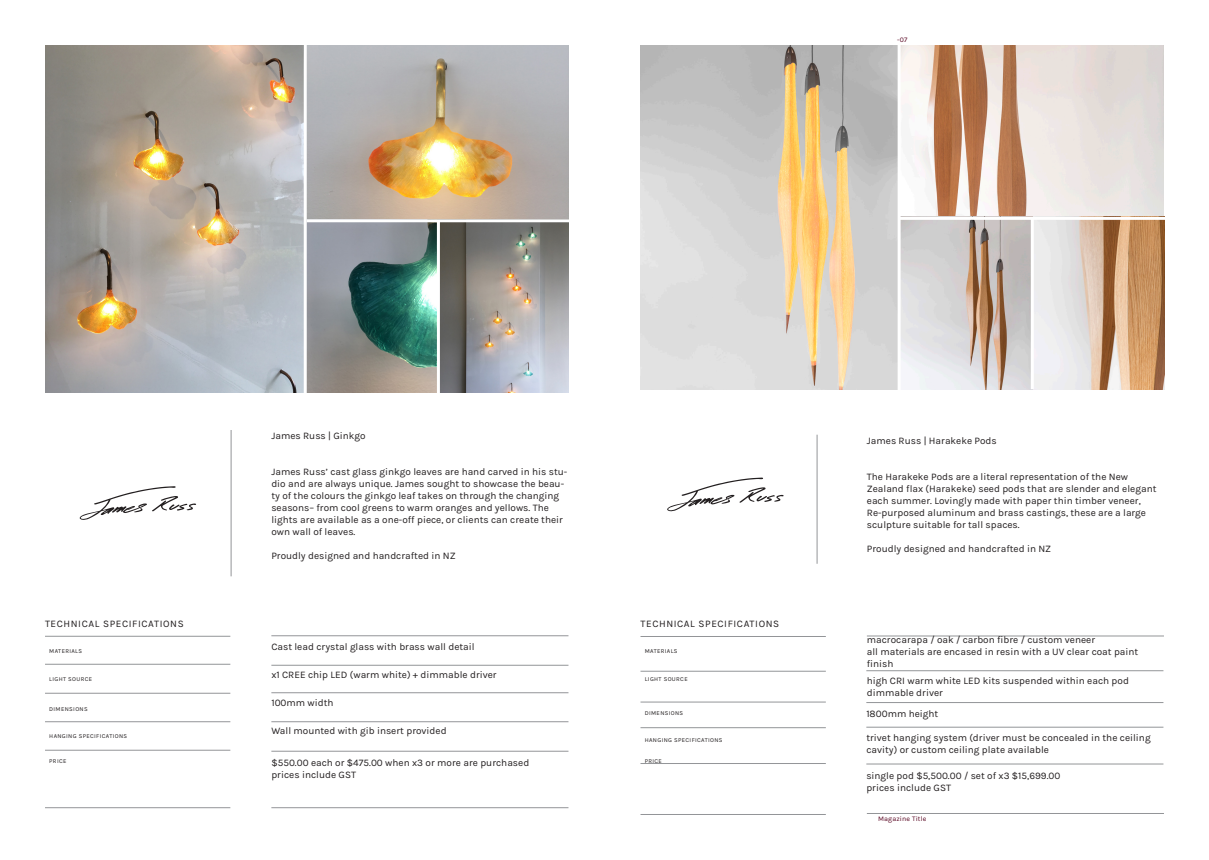
<style>
.page{position:relative;width:1209px;height:860px;background:#fff}
.page>*{position:absolute;margin:0;border:0;box-sizing:border-box;transform-origin:0 0}
.t1{font:10px/12px "Karla";color:#231f20}
.t2{font:10px "Karla";letter-spacing:.06em;color:#231f20}
.t3{font:7px "Karla";letter-spacing:.02em;color:#5b0925}
.t4{font:6px "Karla";letter-spacing:.06em;color:#231f20}
</style>
<div class="page">
<hr style="left:45px;top:636px;width:185px;height:1px;background:#939598">
<hr style="left:45px;top:664px;width:185px;height:1px;background:#939598">
<hr style="left:45px;top:693px;width:185px;height:1px;background:#939598">
<hr style="left:45px;top:721px;width:185px;height:1px;background:#939598">
<hr style="left:45px;top:750px;width:185px;height:1px;background:#939598">
<hr style="left:45px;top:807px;width:185px;height:1px;background:#939598">
<hr style="left:271px;top:635px;width:297px;height:1px;background:#939598">
<hr style="left:271px;top:665px;width:297px;height:1px;background:#939598">
<hr style="left:271px;top:692px;width:297px;height:1px;background:#939598">
<hr style="left:271px;top:721px;width:297px;height:1px;background:#939598">
<hr style="left:271px;top:751px;width:297px;height:1px;background:#939598">
<hr style="left:271px;top:807px;width:297px;height:1px;background:#939598">
<hr style="left:640px;top:636px;width:186px;height:1px;background:#939598">
<hr style="left:640px;top:671px;width:186px;height:1px;background:#939598">
<hr style="left:640px;top:702px;width:186px;height:1px;background:#939598">
<hr style="left:640px;top:727px;width:186px;height:1px;background:#939598">
<hr style="left:640px;top:763px;width:186px;height:1px;background:#939598">
<hr style="left:640px;top:814px;width:186px;height:1px;background:#939598">
<hr style="left:867px;top:636px;width:297px;height:1px;background:#939598">
<hr style="left:866px;top:670px;width:297px;height:1px;background:#939598">
<hr style="left:866px;top:702px;width:297px;height:1px;background:#939598">
<hr style="left:866px;top:727px;width:297px;height:1px;background:#939598">
<hr style="left:866px;top:764px;width:297px;height:1px;background:#939598">
<hr style="left:867px;top:813px;width:297px;height:1px;background:#939598">
<hr style="left:231px;top:430px;width:1px;height:146px;background:#939598">
<svg style="left:79px;top:486px;width:117px;height:34px"></svg>
<hr style="left:816px;top:435px;width:1px;height:129px;background:#939598">
<svg style="left:667px;top:478px;width:116px;height:33px"></svg>
<img style="left:45px;top:45px;width:259px;height:347px">
<img style="left:307px;top:45px;width:261px;height:174px">
<img style="left:307px;top:222px;width:261px;height:170px">
<hr style="left:437px;top:221px;width:3px;height:178px;background:#fff">
<img style="left:640px;top:45px;width:524px;height:345px">
<hr style="left:897px;top:38px;width:3px;height:354px;background:#fff">
<hr style="left:899px;top:217px;width:269px;height:3px;background:#fff">
<hr style="left:1030px;top:218px;width:3px;height:171px;background:#fff">
<p class="t3" style="left:897px;top:36px;width:12px">-07</p>
<p class="t2" style="left:45px;top:618px;width:140px">TECHNICAL SPECIFICATIONS</p>
<p class="t4" style="left:49px;top:648px;width:34px">MATERIALS</p>
<p class="t4" style="left:49px;top:675px;width:44px">LIGHT SOURCE</p>
<p class="t4" style="left:49px;top:705px;width:40px">DIMENSIONS</p>
<p class="t4" style="left:49px;top:732px;width:79px">HANGING SPECIFICATIONS</p>
<p class="t4" style="left:49px;top:757px;width:19px">PRICE</p>
<p class="t1" style="left:271px;top:430px;width:96px">James Russ | Ginkgo</p>
<p class="t1" style="left:271px;top:466px;width:297px">James Russ’ cast glass ginkgo leaves are hand carved in his stu&shy;dio and are always unique. James sought to showcase the beau&shy;ty of the colours the ginkgo leaf takes on through the changing seasons– from cool greens to warm oranges and yellows. The lights are available as a one-off piece, or clients can create their own wall of leaves.</p>
<p class="t1" style="left:271px;top:550px;width:186px">Proudly designed and handcrafted in NZ</p>
<p class="t1" style="left:271px;top:640px;width:205px">Cast lead crystal glass with brass wall detail</p>
<p class="t1" style="left:271px;top:669px;width:227px">x1 CREE chip LED (warm white) + dimmable driver</p>
<p class="t1" style="left:271px;top:697px;width:64px">100mm width</p>
<p class="t1" style="left:271px;top:725px;width:177px">Wall mounted with gib insert provided</p>
<p class="t1" style="left:271px;top:757px;width:259px">$550.00 each or $475.00 when x3 or more are purchased</p>
<p class="t1" style="left:271px;top:769px;width:86px">prices include GST</p>
<p class="t2" style="left:640px;top:618px;width:140px">TECHNICAL SPECIFICATIONS</p>
<p class="t4" style="left:645px;top:648px;width:34px">MATERIALS</p>
<p class="t4" style="left:645px;top:675px;width:44px">LIGHT SOURCE</p>
<p class="t4" style="left:645px;top:709px;width:40px">DIMENSIONS</p>
<p class="t4" style="left:645px;top:737px;width:79px">HANGING SPECIFICATIONS</p>
<p class="t4" style="left:645px;top:757px;width:19px">PRICE</p>
<p class="t1" style="left:867px;top:435px;width:131px">James Russ | Harakeke Pods</p>
<p class="t1" style="left:867px;top:471px;width:263px">The Harakeke Pods are a literal representation of the New</p>
<p class="t1" style="left:867px;top:483px;width:291px">Zealand flax (Harakeke) seed pods that are slender and elegant each summer. Lovingly made with paper thin timber veneer,</p>
<p class="t1" style="left:867px;top:507px;width:281px">Re-purposed aluminum and brass castings, these are a large sculpture suitable for tall spaces.</p>
<p class="t1" style="left:867px;top:543px;width:186px">Proudly designed and handcrafted in NZ</p>
<p class="t1" style="left:867px;top:634px;width:230px">macrocarapa / oak / carbon fibre / custom veneer</p>
<p class="t1" style="left:867px;top:646px;width:273px">all materials are encased in resin with a UV clear coat paint finish</p>
<p class="t1" style="left:867px;top:675px;width:264px">high CRI warm white LED kits suspended within each pod</p>
<p class="t1" style="left:867px;top:687px;width:78px">dimmable driver</p>
<p class="t1" style="left:866px;top:708px;width:74px">1800mm height</p>
<p class="t1" style="left:866px;top:732px;width:286px">trivet hanging system (driver must be concealed in the ceiling cavity) or custom ceiling plate available</p>
<p class="t1" style="left:866px;top:770px;width:195px">single pod $5,500.00 / set of x3 $15,699.00</p>
<p class="t1" style="left:866px;top:782px;width:86px">prices include GST</p>
<p class="t3" style="left:878px;top:815px;width:50px">Magazine Title</p>
</div>
